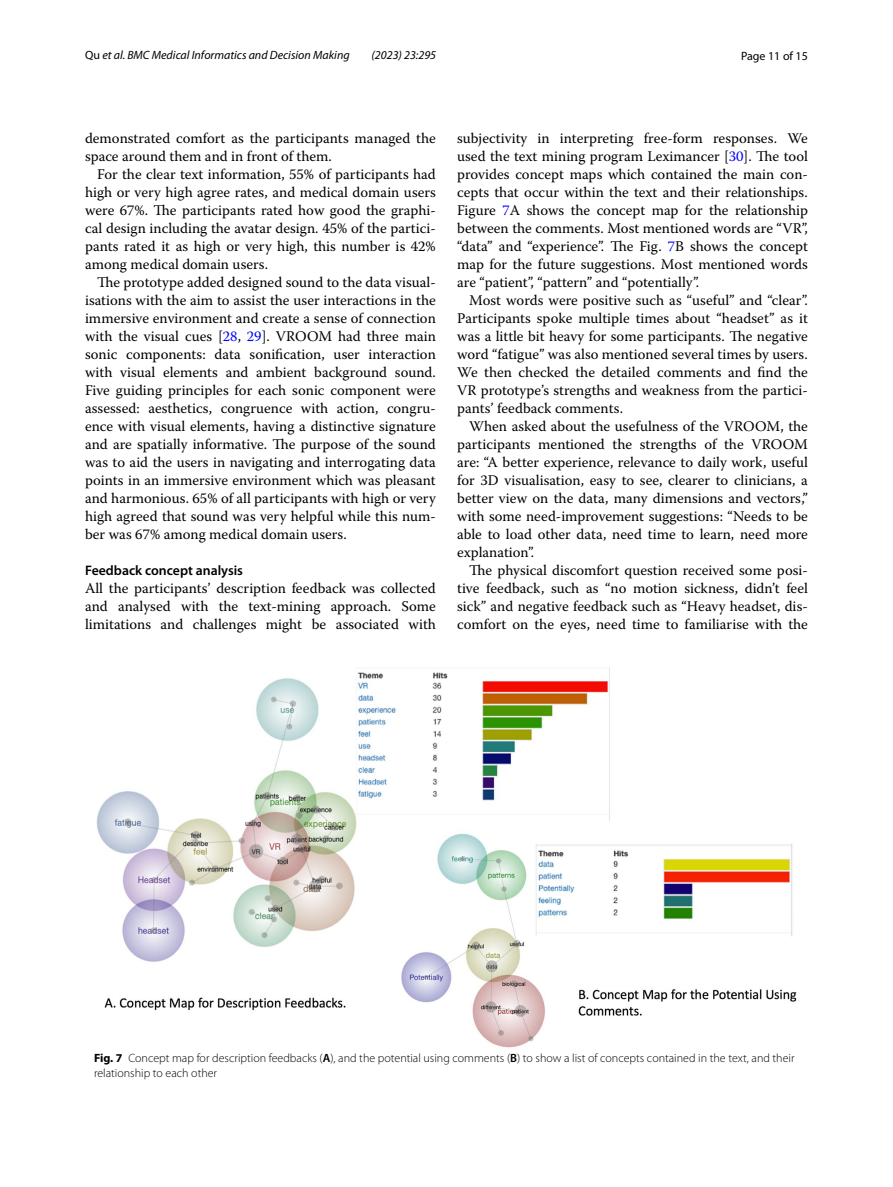
<style>
.page{position:relative;width:893px;height:1187px;background:#fff}
.page>*{position:absolute;margin:0;border:0;box-sizing:border-box;transform-origin:0 0}
.t1{font:14.7px/18px "Warnock Pro";color:#000;text-align:justify}
.t2{font:600 13.8px "Myriad Pro";color:#000}
.t3{font:300 12px/15px "Myriad Pro";color:#000}
.t4{font:italic 12px "Myriad Pro";color:#000}
.t5{font:12px "Myriad Pro";color:#000}
.s1{font-style:normal}
.s2{color:#00f}
.s3{font-weight:700}
.s4{font-weight:600}
</style>
<div class="page">
<img style="left:96px;top:667px;width:701px;height:380px">
<p class="t4" style="left:85px;top:48px;width:266px"><span class="s1">Qu</span> et al. BMC Medical Informatics and Decision Making</p>
<p class="t4" style="left:372px;top:48px;width:66px">(2023) 23:295</p>
<p class="t5" style="left:741px;top:48px;width:68px">Page 11 of 15</p>
<p class="t1" style="left:85px;top:128px;width:352px">demonstrated comfort as the participants managed the space around them and in front of them.</p>
<p class="t1" style="left:85px;top:164px;width:352px;text-indent:12px">For the clear text information, 55% of participants had high or very high agree rates, and medical domain users were 67%. The participants rated how good the graphi&shy;cal design including the avatar design. 45% of the partici&shy;pants rated it as high or very high, this number is 42% among medical domain users.</p>
<p class="t1" style="left:85px;top:272px;width:352px;text-indent:12px">The prototype added designed sound to the data visual&shy;isations with the aim to assist the user interactions in the immersive environment and create a sense of connection with the visual cues [<span class="s2">28</span>, <span class="s2">29</span>]. VROOM had three main sonic components: data sonification, user interaction with visual elements and ambient background sound.<br>Five guiding principles for each sonic component were assessed: aesthetics, congruence with action, congru&shy;ence with visual elements, having a distinctive signature and are spatially informative. The purpose of the sound was to aid the users in navigating and interrogating data points in an immersive environment which was pleasant and harmonious. 65% of all participants with high or very high agreed that sound was very helpful while this num&shy;ber was 67% among medical domain users.</p>
<p class="t2" style="left:85px;top:561px;width:160px">Feedback concept analysis</p>
<p class="t1" style="left:85px;top:578px;width:352px">All the participants’ description feedback was collected and analysed with the text-mining approach. Some limitations and challenges might be associated with</p>
<p class="t1" style="left:457px;top:128px;width:352px">subjectivity in interpreting free-form responses. We used the text mining program Leximancer [<span class="s2">30</span>]. The tool provides concept maps which contained the main con&shy;cepts that occur within the text and their relationships.<br>Figure <span class="s2">7</span>A shows the concept map for the relationship between the comments. Most mentioned words are “VR”, “data” and “experience”. The Fig. <span class="s2">7</span>B shows the concept map for the future suggestions. Most mentioned words are “patient”, “pattern” and “potentially”.</p>
<p class="t1" style="left:457px;top:290px;width:352px;text-indent:12px">Most words were positive such as “useful” and “clear”.<br>Participants spoke multiple times about “headset” as it was a little bit heavy for some participants. The negative word “fatigue” was also mentioned several times by users.<br>We then checked the detailed comments and find the VR prototype’s strengths and weakness from the partici&shy;pants’ feedback comments.</p>
<p class="t1" style="left:457px;top:416px;width:352px;text-indent:12px">When asked about the usefulness of the VROOM, the participants mentioned the strengths of the VROOM are: “A better experience, relevance to daily work, useful for 3D visualisation, easy to see, clearer to clinicians, a better view on the data, many dimensions and vectors,” with some need-improvement suggestions: “Needs to be able to load other data, need time to learn, need more explanation”.</p>
<p class="t1" style="left:457px;top:560px;width:352px;text-indent:12px">The physical discomfort question received some posi&shy;tive feedback, such as “no motion sickness, didn’t feel sick” and negative feedback such as “Heavy headset, dis&shy;comfort on the eyes, need time to familiarise with the</p>
<p class="t3" style="left:94px;top:1051px;width:702px"><span class="s3">Fig. 7</span> Concept map for description feedbacks (<span class="s4">A</span>), and the potential using comments (<span class="s4">B</span>) to show a list of concepts contained in the text, and their relationship to each other</p>
</div>
